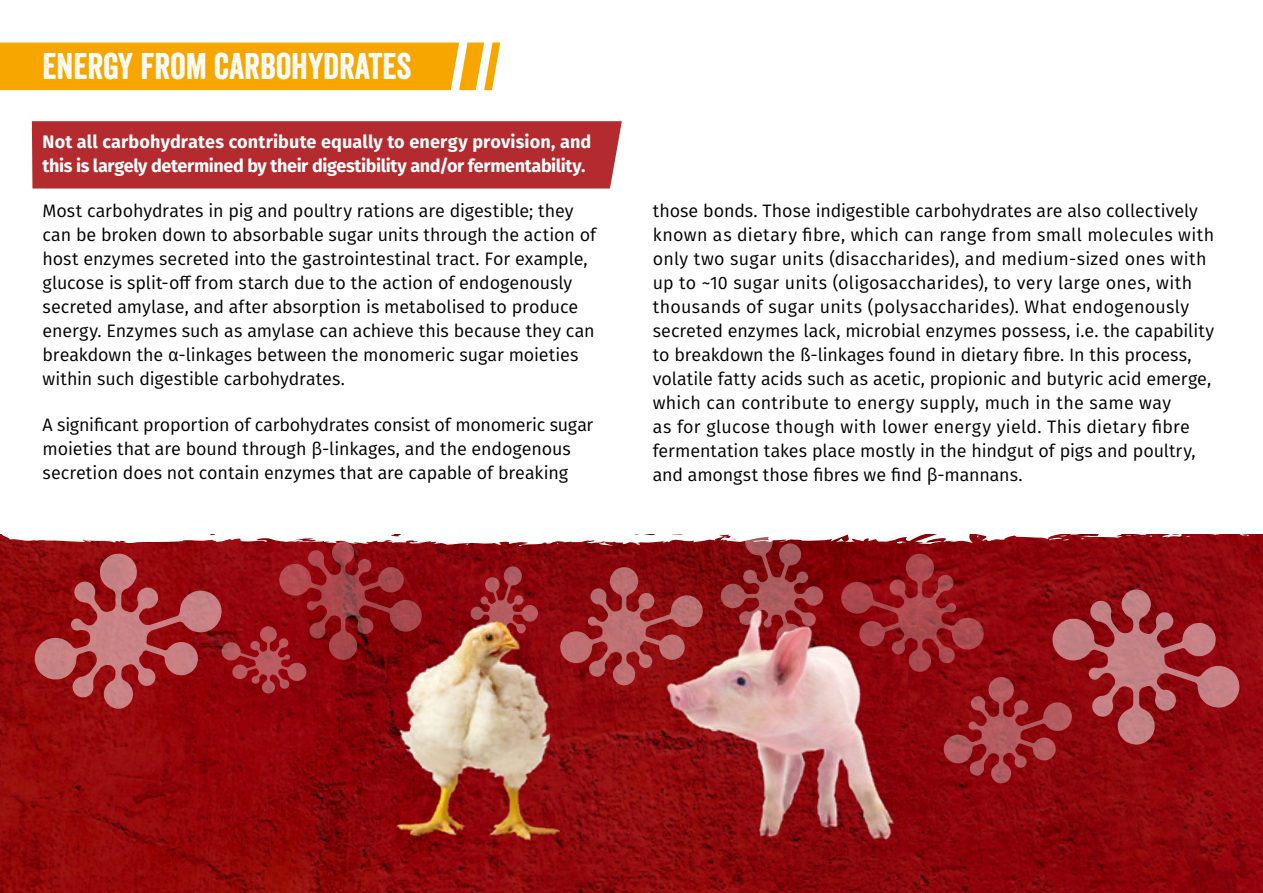
<style>
.page{position:relative;width:1263px;height:893px;background:#fff}
.page>*{position:absolute;margin:0;border:0;box-sizing:border-box;transform-origin:0 0}
.t1{font:36px "Veneer";color:#fff}
.t2{font:18px/24px "Fira Sans";color:#000}
.t3{font:700 18px/24px "Fira Sans";letter-spacing:-.01em;color:#fff}
</style>
<div class="page">
<div style="left:0;top:43px;width:500px;height:47px;background:#f7a600"></div>
<div style="left:31px;top:121px;width:591px;height:68px;background:#b32b2e"></div>
<img style="left:0;top:534px;width:1263px;height:359px">
<svg style="left:0;top:534px;width:1255px;height:250px;background:#992126"></svg>
<img style="left:395px;top:556px;width:169px;height:311px">
<img style="left:641px;top:601px;width:271px;height:251px">
<h1 class="t1" style="left:43px;top:44px;width:370px">ENERGY FROM CARBOHYDRATES</h1>
<p class="t3" style="left:43px;top:129px;width:550px">Not all carbohydrates contribute equally to energy provision, and this is largely determined by their digestibility and/or fermentability.</p>
<p class="t2" style="left:43px;top:199px;width:555px">Most carbohydrates in pig and poultry rations are digestible; they can be broken down to absorbable sugar units through the action of host enzymes secreted into the gastrointestinal tract. For example, glucose is split-off from starch due to the action of endogenously secreted amylase, and after absorption is metabolised to produce energy. Enzymes such as amylase can achieve this because they can breakdown the α-linkages between the monomeric sugar moieties within such digestible carbohydrates.</p>
<p class="t2" style="left:43px;top:412px;width:552px">A significant proportion of carbohydrates consist of monomeric sugar moieties that are bound through β-linkages, and the endogenous secretion does not contain enzymes that are capable of breaking</p>
<p class="t2" style="left:653px;top:198px;width:563px">those bonds. Those indigestible carbohydrates are also collectively known as dietary fibre, which can range from small molecules with only two sugar units (disaccharides), and medium-sized ones with up to ~10 sugar units (oligosaccharides), to very large ones, with thousands of sugar units (polysaccharides). What endogenously secreted enzymes lack, microbial enzymes possess, i.e. the capability to breakdown the ß-linkages found in dietary fibre. In this process, volatile fatty acids such as acetic, propionic and butyric acid emerge, which can contribute to energy supply, much in the same way<br>as for glucose though with lower energy yield. This dietary fibre fermentation takes place mostly in the hindgut of pigs and poultry, and amongst those fibres we find β-mannans.</p>
</div>
